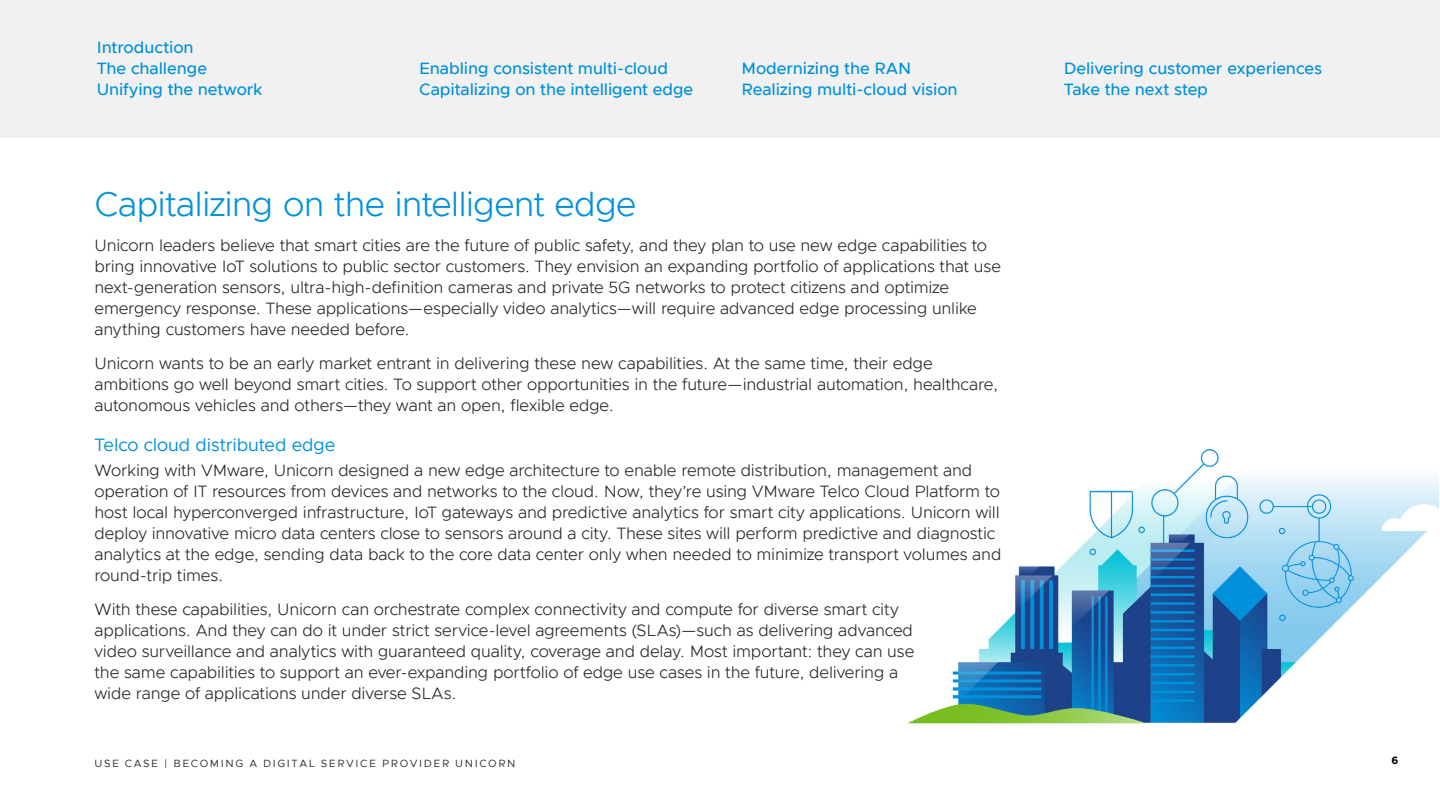
<style>
.page{position:relative;width:1440px;height:810px;background:#fff}
.page>*{position:absolute;margin:0;border:0;box-sizing:border-box;transform-origin:0 0}
._2a__SUBHEAD_1{font:300 34.5px "Metropolis";letter-spacing:-.025em;color:#0091da}
._2b__SUBHEAD_2{font:18px "Metropolis";letter-spacing:-.005em;color:#0091da}
._3a__BODY_TEXT{font:300 16.5px/21px "Metropolis";letter-spacing:-.01em;color:#262626}
.t1{font:500 16.5px/21px "Metropolis";letter-spacing:-.005em;color:#0091da}
.t2{font:10.5px "Metropolis";letter-spacing:.15em;color:#262626}
.t3{font:700 10.5px "Gotham";color:#000}
</style>
<div class="page">
<img style="left:908px;top:449px;width:531px;height:275px">
<div style="left:0;top:0;width:1440px;height:138px;background:#f1f1f1"></div>
<p class="t1" style="left:97px;top:37px;width:167px">Introduction<br>The challenge<br>Unifying the network</p>
<p class="t1" style="left:419px;top:58px;width:276px">Enabling consistent multi-cloud<br>Capitalizing on the intelligent edge</p>
<p class="t1" style="left:741px;top:58px;width:218px">Modernizing the RAN<br>Realizing multi-cloud vision</p>
<p class="t1" style="left:1064px;top:58px;width:260px">Delivering customer experiences<br>Take the next step</p>
<p class="_2a__SUBHEAD_1" style="left:94px;top:183px;width:543px">Capitalizing on the intelligent edge</p>
<p class="_3a__BODY_TEXT" style="left:94px;top:235px;width:908px">Unicorn leaders believe that smart cities are the future of public safety, and they plan to use new edge capabilities to bring innovative IoT solutions to public sector customers. They envision an expanding portfolio of applications that use next-generation sensors, ultra-high-definition cameras and private 5G networks to protect citizens and optimize emergency response. These applications—especially video analytics—will require advanced edge processing unlike anything customers have needed before.</p>
<p class="_3a__BODY_TEXT" style="left:94px;top:353px;width:905px">Unicorn wants to be an early market entrant in delivering these new capabilities. At the same time, their edge ambitions go well beyond smart cities. To support other opportunities in the future—industrial automation, healthcare, autonomous vehicles and others—they want an open, flexible edge.</p>
<p class="_2b__SUBHEAD_2" style="left:94px;top:434px;width:242px">Telco cloud distributed edge</p>
<p class="_3a__BODY_TEXT" style="left:94px;top:459px;width:908px">Working with VMware, Unicorn designed a new edge architecture to enable remote distribution, management and operation of IT resources from devices and networks to the cloud. Now, they’re using VMware Telco Cloud Platform to host local hyperconverged infrastructure, IoT gateways and predictive analytics for smart city applications. Unicorn will deploy innovative micro data centers close to sensors around a city. These sites will perform predictive and diagnostic analytics at the edge, sending data back to the core data center only when needed to minimize transport volumes and round-trip times.</p>
<p class="_3a__BODY_TEXT" style="left:94px;top:599px;width:821px">With these capabilities, Unicorn can orchestrate complex connectivity and compute for diverse smart city applications. And they can do it under strict service-level agreements (SLAs)—such as delivering advanced video surveillance and analytics with guaranteed quality, coverage and delay. Most important: they can use the same capabilities to support an ever-expanding portfolio of edge use cases in the future, delivering a wide range of applications under diverse SLAs.</p>
<p class="t2" style="left:94px;top:757px;width:423px">USE CASE | BECOMING A DIGITAL SERVICE PROVIDER UNICORN</p>
<p class="t3" style="left:1392px;top:754px;width:8px">6</p>
</div>
